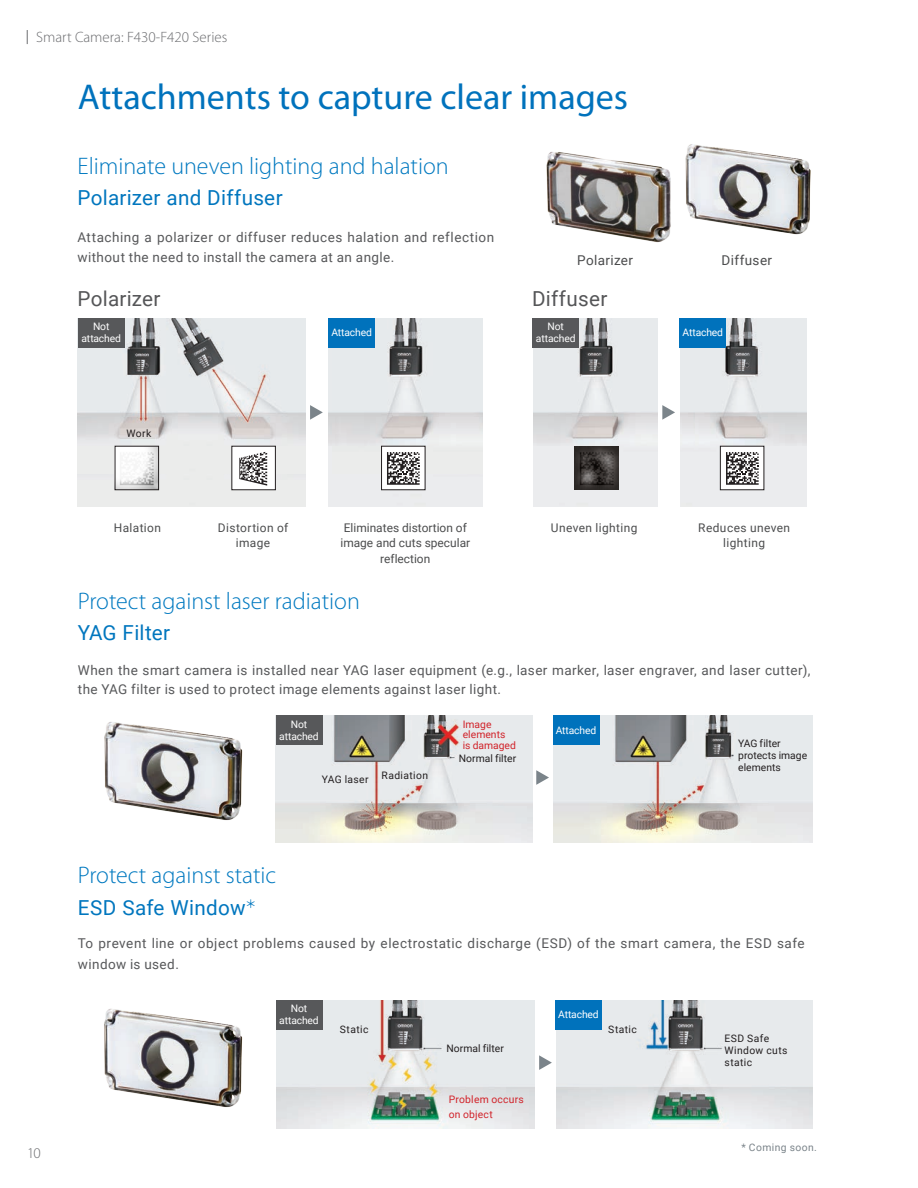
<style>
.page{position:relative;width:918px;height:1188px;background:#fff}
.page>*{position:absolute;margin:0;border:0;box-sizing:border-box;transform-origin:0 0}
.Section_Headline_Tex{font:36px "Myriad Pro";color:#0072bc}
.Sub_Headline{font:300 24px "Myriad Pro";color:#0079c0}
.Body_8_5pt{font:20.7px "Roboto";letter-spacing:.015em;color:#0076be}
.Body_8_5pt-2{font:20.7px "Roboto";letter-spacing:.015em;color:#555658}
.t1{font:300 15px "Myriad Pro";color:#6c6d70}
.t2{font:13.5px/19.5px "Roboto";letter-spacing:.035em;color:#57585a}
.t3{font:13.5px "Roboto";letter-spacing:.03em;color:#4b4c4d}
.t4{font:11.85px/15.8px "Roboto";letter-spacing:.025em;color:#4b4c4d;text-align:center}
.t5{font:11.85px/15.8px "Roboto";color:#4b4c4d;text-align:center}
.Body_7_8pt{font:10.35px/12px "Roboto";letter-spacing:-.015em;color:#fff;text-align:center}
.t6{font:10.35px/12px "Roboto";letter-spacing:.015em;color:#231f20}
.t7{font:10.35px "Roboto";letter-spacing:.01em;color:#d1232a}
.t8{font:10.35px/12px "Roboto";letter-spacing:.04em;color:#231f20}
.t9{font:10.35px "Roboto";letter-spacing:.035em;color:#231f20}
.Body_8_5pt-3{font:10.35px "Roboto";letter-spacing:.04em;color:#7b848a}
.t10{font:10.35px "Roboto";letter-spacing:-.005em;color:#231f20}
</style>
<div class="page">
<img style="left:704px;top:146px;width:107px;height:89px">
<img style="left:104px;top:722px;width:139px;height:98px">
<img style="left:104px;top:1008px;width:139px;height:99px">
<img style="left:546px;top:144px;width:158px;height:99px">
<div style="left:533px;top:486px;width:239px;height:21px;background:#ebecee"></div>
<img style="left:533px;top:474px;width:163px;height:12px">
<img style="left:680px;top:347px;width:16px;height:127px">
<img style="left:696px;top:474px;width:110px;height:12px">
<img style="left:696px;top:318px;width:110px;height:156px">
<img style="left:533px;top:318px;width:125px;height:156px">
<div style="left:658px;top:318px;width:22px;height:189px;background:#fff"></div>
<div style="left:78px;top:474px;width:227px;height:33px;background:#ebeceb"></div>
<img style="left:78px;top:318px;width:227px;height:156px">
<img style="left:328px;top:347px;width:4px;height:127px">
<div style="left:332px;top:474px;width:151px;height:25px;background:#ebecee"></div>
<img style="left:332px;top:318px;width:151px;height:156px">
<div style="left:232px;top:446px;width:43px;height:44px;background:#fff"></div>
<div style="left:232px;top:446px;width:44px;height:44px;border:1px solid #231f20"></div>
<svg style="left:239px;top:452px;width:28px;height:34px"></svg>
<div style="left:382px;top:446px;width:43px;height:44px;background:#fff"></div>
<div style="left:381px;top:446px;width:44px;height:44px;border:1px solid #231f20"></div>
<svg style="left:387px;top:452px;width:33px;height:33px"></svg>
<div style="left:720px;top:446px;width:44px;height:44px;background:#fff"></div>
<div style="left:720px;top:446px;width:44px;height:44px;border:1px solid #231f20"></div>
<svg style="left:726px;top:452px;width:33px;height:33px"></svg>
<img style="left:117px;top:448px;width:40px;height:40px">
<img style="left:575px;top:446px;width:43px;height:44px">
<div style="left:115px;top:446px;width:44px;height:44px;border:1px solid #231f20"></div>
<img style="left:297px;top:715px;width:235px;height:128px">
<img style="left:579px;top:715px;width:233px;height:128px">
<img style="left:556px;top:1001px;width:257px;height:127px">
<img style="left:276px;top:1001px;width:258px;height:127px">
<svg style="left:310px;top:405px;width:13px;height:15px"></svg>
<svg style="left:662px;top:405px;width:13px;height:15px"></svg>
<svg style="left:539px;top:1055px;width:13px;height:15px"></svg>
<svg style="left:536px;top:770px;width:13px;height:15px"></svg>
<div style="left:78px;top:318px;width:47px;height:29px;background:#57585a"></div>
<div style="left:532px;top:318px;width:47px;height:29px;background:#57585a"></div>
<div style="left:276px;top:715px;width:47px;height:30px;background:#57585a"></div>
<div style="left:276px;top:1000px;width:47px;height:29px;background:#57585a"></div>
<div style="left:328px;top:318px;width:47px;height:29px;background:#0072bc"></div>
<div style="left:680px;top:318px;width:46px;height:29px;background:#0072bc"></div>
<div style="left:553px;top:715px;width:46px;height:30px;background:#0072bc"></div>
<div style="left:555px;top:1000px;width:47px;height:29px;background:#0072bc"></div>
<svg style="left:27px;top:30px;width:1px;height:14px"></svg>
<p class="t1" style="left:36px;top:29px;width:193px">Smart Camera: F430-F420 Series</p>
<p class="Section_Headline_Tex" style="left:78px;top:77px;width:552px">Attachments to capture clear images</p>
<p class="Sub_Headline" style="left:77px;top:153px;width:373px">Eliminate uneven lighting and halation</p>
<p class="Body_8_5pt" style="left:77px;top:184px;width:207px">Polarizer and Diffuser</p>
<p class="t2" style="left:77px;top:227px;width:418px">Attaching a polarizer or diffuser reduces halation and reflection without the need to install the camera at an angle.</p>
<p class="Body_8_5pt-2" style="left:77px;top:284px;width:85px">Polarizer</p>
<p class="Body_8_5pt-2" style="left:532px;top:284px;width:77px">Diffuser</p>
<p class="t3" style="left:577px;top:250px;width:58px">Polarizer</p>
<p class="t3" style="left:721px;top:250px;width:52px">Diffuser</p>
<p class="Body_7_8pt" style="left:81px;top:320px;width:41px">Not attached</p>
<p class="Body_7_8pt" style="left:536px;top:320px;width:41px">Not attached</p>
<p class="Body_7_8pt" style="left:331px;top:326px;width:42px">Attached</p>
<p class="Body_7_8pt" style="left:683px;top:326px;width:42px">Attached</p>
<p class="t6" style="left:126px;top:427px;width:26px">Work</p>
<p class="t4" style="left:218px;top:519px;width:72px">Distortion of image</p>
<p class="t5" style="left:340px;top:519px;width:131px">Eliminates distortion of image and cuts specular reflection</p>
<p class="t4" style="left:114px;top:519px;width:49px">Halation</p>
<p class="t4" style="left:551px;top:519px;width:88px">Uneven lighting</p>
<p class="t4" style="left:698px;top:519px;width:93px">Reduces uneven lighting</p>
<p class="Sub_Headline" style="left:78px;top:588px;width:283px">Protect against laser radiation</p>
<p class="Body_8_5pt" style="left:78px;top:618px;width:94px">YAG Filter</p>
<p class="t2" style="left:78px;top:660px;width:734px">When the smart camera is installed near YAG laser equipment (e.g., laser marker, laser engraver, and laser cutter), the YAG filter is used to protect image elements against laser light.</p>
<p class="Body_7_8pt" style="left:279px;top:718px;width:41px">Not attached</p>
<p class="t9" style="left:322px;top:772px;width:48px">YAG laser</p>
<p class="t9" style="left:382px;top:768px;width:48px">Radiation</p>
<p class="t7" style="left:463px;top:717px;width:30px">Image</p>
<p class="t7" style="left:463px;top:727px;width:44px">elements</p>
<p class="t7" style="left:463px;top:738px;width:55px">is damaged</p>
<p class="t6" style="left:459px;top:752px;width:59px">Normal filter</p>
<p class="Sub_Headline" style="left:78px;top:862px;width:200px">Protect against static</p>
<p class="Body_8_5pt" style="left:78px;top:893px;width:180px">ESD Safe Window<sup>＊</sup></p>
<p class="Body_7_8pt" style="left:556px;top:724px;width:42px">Attached</p>
<p class="t10" style="left:738px;top:736px;width:44px">YAG filter</p>
<p class="t6" style="left:738px;top:749px;width:70px">protects image elements</p>
<p class="t2" style="left:78px;top:932px;width:728px;line-height:21px">To prevent line or object problems caused by electrostatic discharge (ESD) of the smart camera, the ESD safe window is used.</p>
<p class="t1" style="left:27px;top:1145px;width:15px">10</p>
<p class="Body_7_8pt" style="left:279px;top:1002px;width:41px">Not attached</p>
<p class="Body_7_8pt" style="left:558px;top:1008px;width:42px">Attached</p>
<p class="t6" style="left:340px;top:1023px;width:30px">Static</p>
<p class="t6" style="left:608px;top:1023px;width:30px">Static</p>
<p class="t6" style="left:447px;top:1042px;width:59px">Normal filter</p>
<p class="t7" style="left:449px;top:1092px;width:77px">Problem occurs</p>
<p class="t7" style="left:449px;top:1107px;width:46px">on object</p>
<p class="t8" style="left:725px;top:1032px;width:65px">ESD Safe<br>Window cuts static</p>
<p class="Body_8_5pt-3" style="left:742px;top:1140px;width:77px">* Coming soon.</p>
</div>
